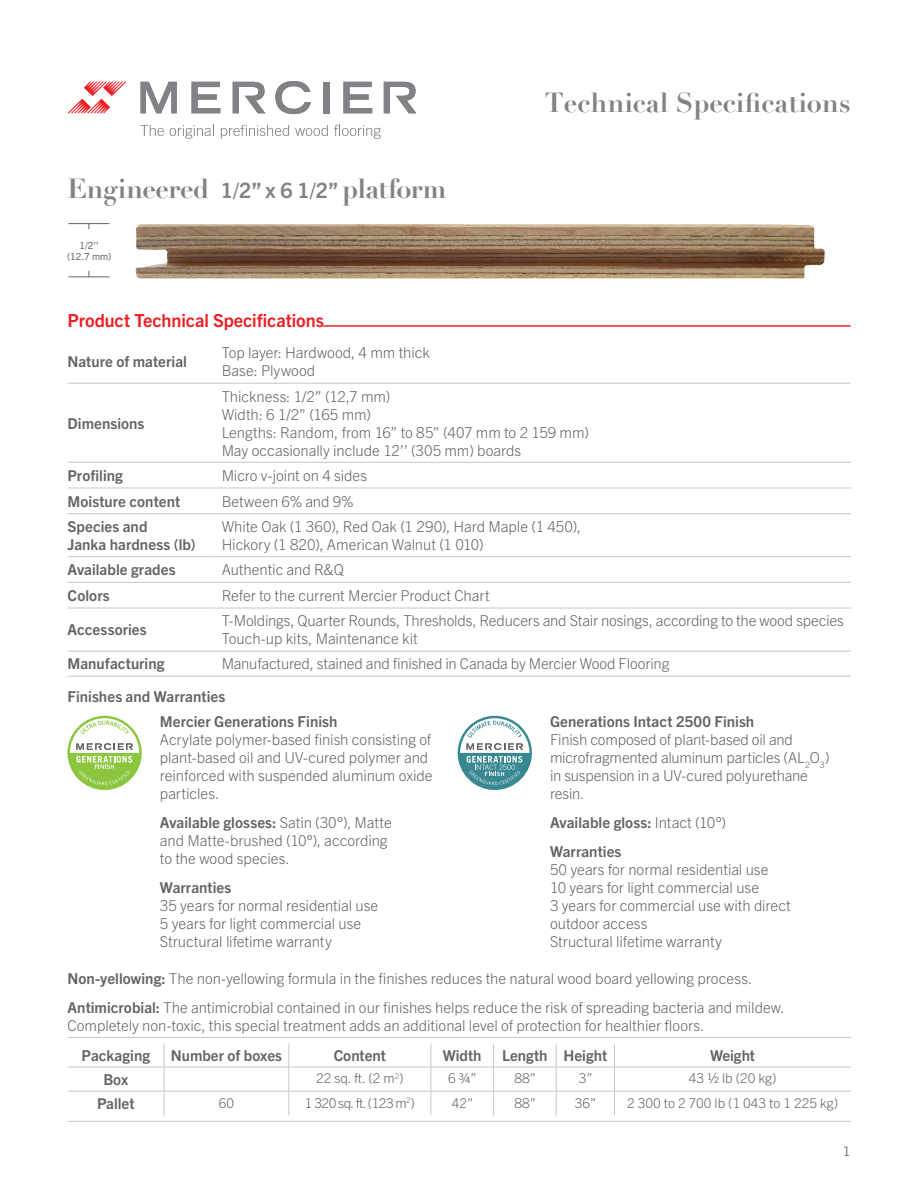
<style>
.page{position:relative;width:918px;height:1188px;background:#fff}
.page>*{position:absolute;margin:0;border:0;box-sizing:border-box;transform-origin:0 0}
.t1{font:700 27px "Didot";color:#808285}
.t2{font:700 18px "Trade Gothic Next LT Pro";letter-spacing:-.005em;color:#ee1d23}
.t3{font:300 15px/18px "Trade Gothic Next LT Pro";letter-spacing:-.005em;color:#636366}
.t4{font:700 15px/18px "Trade Gothic Next LT Pro";letter-spacing:.005em;color:#636366}
.t5{font:300 13.5px "Trade Gothic Next LT Pro";color:#636366}
.t6{font:300 13.5px "Trade Gothic Next LT Pro";letter-spacing:-.04em;color:#636366}
.t7{font:13.5px "Trade Gothic Next LT Pro";color:#808285}
.t8{font:9.75px/10.9px "Trade Gothic Next LT Pro";color:#636366;text-align:center}
.s1{font-family:"Trade Gothic Next LT Pro";font-size:21.15px}
.s2{font-weight:700}
.s3{font-weight:300}
</style>
<div class="page">
<img style="left:135px;top:224px;width:690px;height:55px">
<hr style="left:68px;top:383px;width:147px;height:1px;background:#c7c8ca">
<hr style="left:215px;top:383px;width:636px;height:1px;background:#c7c8ca">
<hr style="left:68px;top:462px;width:147px;height:1px;background:#c7c8ca">
<hr style="left:215px;top:462px;width:636px;height:1px;background:#c7c8ca">
<hr style="left:68px;top:488px;width:147px;height:1px;background:#c7c8ca">
<hr style="left:215px;top:488px;width:636px;height:1px;background:#c7c8ca">
<hr style="left:68px;top:513px;width:147px;height:1px;background:#c7c8ca">
<hr style="left:215px;top:513px;width:636px;height:1px;background:#c7c8ca">
<hr style="left:68px;top:556px;width:147px;height:1px;background:#c7c8ca">
<hr style="left:215px;top:556px;width:636px;height:1px;background:#c7c8ca">
<hr style="left:68px;top:582px;width:147px;height:1px;background:#c7c8ca">
<hr style="left:215px;top:582px;width:636px;height:1px;background:#c7c8ca">
<hr style="left:68px;top:608px;width:147px;height:1px;background:#c7c8ca">
<hr style="left:215px;top:608px;width:636px;height:1px;background:#c7c8ca">
<hr style="left:68px;top:651px;width:147px;height:1px;background:#c7c8ca">
<hr style="left:215px;top:651px;width:636px;height:1px;background:#c7c8ca">
<hr style="left:68px;top:676px;width:147px;height:1px;background:#c7c8ca">
<hr style="left:68px;top:1037px;width:147px;height:1px;background:#c7c8ca">
<hr style="left:215px;top:1037px;width:636px;height:1px;background:#c7c8ca">
<hr style="left:215px;top:676px;width:636px;height:1px;background:#c7c8ca">
<hr style="left:68px;top:1121px;width:147px;height:1px;background:#c7c8ca">
<hr style="left:215px;top:1121px;width:636px;height:1px;background:#c7c8ca">
<hr style="left:68px;top:1067px;width:96px;height:1px;background:#c7c8ca">
<hr style="left:164px;top:1067px;width:125px;height:1px;background:#c7c8ca">
<hr style="left:289px;top:1067px;width:142px;height:1px;background:#c7c8ca">
<hr style="left:431px;top:1067px;width:63px;height:1px;background:#c7c8ca">
<hr style="left:494px;top:1067px;width:62px;height:1px;background:#c7c8ca">
<hr style="left:556px;top:1067px;width:59px;height:1px;background:#c7c8ca">
<hr style="left:615px;top:1067px;width:236px;height:1px;background:#c7c8ca">
<hr style="left:68px;top:1091px;width:96px;height:1px;background:#c7c8ca">
<hr style="left:164px;top:1091px;width:125px;height:1px;background:#c7c8ca">
<svg style="left:164px;top:1043px;width:1px;height:72px"></svg>
<hr style="left:289px;top:1091px;width:142px;height:1px;background:#c7c8ca">
<svg style="left:289px;top:1043px;width:1px;height:72px"></svg>
<hr style="left:431px;top:1091px;width:63px;height:1px;background:#c7c8ca">
<svg style="left:431px;top:1043px;width:1px;height:72px"></svg>
<hr style="left:494px;top:1091px;width:62px;height:1px;background:#c7c8ca">
<svg style="left:493px;top:1043px;width:1px;height:72px"></svg>
<hr style="left:556px;top:1091px;width:59px;height:1px;background:#c7c8ca">
<svg style="left:556px;top:1043px;width:1px;height:72px"></svg>
<hr style="left:615px;top:1091px;width:236px;height:1px;background:#c7c8ca">
<svg style="left:614px;top:1043px;width:1px;height:72px"></svg>
<hr style="left:323px;top:325px;width:527px;height:2px;background:#ee1d23">
<svg style="left:68px;top:82px;width:58px;height:31px"></svg>
<svg style="left:141px;top:82px;width:36px;height:31px"></svg>
<svg style="left:192px;top:82px;width:28px;height:31px"></svg>
<svg style="left:384px;top:82px;width:32px;height:31px"></svg>
<svg style="left:233px;top:82px;width:32px;height:31px"></svg>
<svg style="left:275px;top:81px;width:36px;height:33px"></svg>
<div style="left:323px;top:82px;width:6px;height:31px;background:#808285"></div>
<svg style="left:343px;top:82px;width:29px;height:31px"></svg>
<svg style="left:141px;top:125px;width:23px;height:11px"></svg>
<svg style="left:170px;top:125px;width:44px;height:14px"></svg>
<svg style="left:221px;top:125px;width:68px;height:14px"></svg>
<svg style="left:295px;top:125px;width:33px;height:11px"></svg>
<svg style="left:334px;top:125px;width:47px;height:14px"></svg>
<hr style="left:68px;top:223px;width:41px;height:1px;background:#636366">
<hr style="left:68px;top:276px;width:41px;height:1px;background:#636366">
<svg style="left:68px;top:716px;width:74px;height:74px"></svg>
<svg style="left:458px;top:716px;width:74px;height:74px"></svg>
<h1 class="t1" style="left:68px;top:171px;width:380px">Engineered <span class="s1">1/2” x 6 1/2”</span> platform</h1>
<p class="t8" style="left:67px;top:239px;width:46px">1/2’’ (12.7 mm)</p>
<h1 class="t1" style="left:545px;top:85px;width:307px">Technical Specifications</h1>
<p class="t2" style="left:68px;top:308px;width:258px">Product Technical Specifications</p>
<p class="t4" style="left:68px;top:352px;width:121px">Nature of material</p>
<p class="t3" style="left:222px;top:343px;width:210px">Top layer: Hardwood, 4 mm thick<br>Base: Plywood</p>
<p class="t4" style="left:68px;top:413px;width:78px">Dimensions</p>
<p class="t3" style="left:222px;top:386px;width:369px">Thickness: 1/2” (12,7 mm)<br>Width: 6 1/2” (165 mm)<br>Lengths: Random, from 16” to 85” (407 mm to 2 159 mm)<br>May occasionally include 12’’ (305 mm) boards</p>
<p class="t4" style="left:68px;top:465px;width:57px">Profiling</p>
<p class="t3" style="left:222px;top:466px;width:147px">Micro v-joint on 4 sides</p>
<p class="t4" style="left:68px;top:491px;width:114px">Moisture content</p>
<p class="t3" style="left:222px;top:491px;width:133px">Between 6% and 9%</p>
<p class="t4" style="left:68px;top:517px;width:130px">Species and<br>Janka hardness (lb)</p>
<p class="t3" style="left:222px;top:517px;width:361px">White Oak (1 360), Red Oak (1 290), Hard Maple (1 450),<br>Hickory (1 820), American Walnut (1 010)</p>
<p class="t4" style="left:68px;top:560px;width:110px">Available grades</p>
<p class="t3" style="left:222px;top:560px;width:124px">Authentic and R&amp;Q</p>
<p class="t4" style="left:68px;top:586px;width:44px">Colors</p>
<p class="t3" style="left:222px;top:586px;width:270px">Refer to the current Mercier Product Chart</p>
<p class="t4" style="left:68px;top:620px;width:81px">Accessories</p>
<p class="t3" style="left:222px;top:611px;width:624px">T-Moldings, Quarter Rounds, Thresholds, Reducers and Stair nosings, according to the wood species<br>Touch-up kits, Maintenance kit</p>
<p class="t4" style="left:68px;top:654px;width:99px">Manufacturing</p>
<p class="t3" style="left:222px;top:654px;width:449px">Manufactured, stained and finished in Canada by Mercier Wood Flooring</p>
<p class="t4" style="left:68px;top:687px;width:159px">Finishes and Warranties</p>
<p class="t4" style="left:160px;top:712px;width:179px">Mercier Generations Finish</p>
<p class="t3" style="left:160px;top:730px;width:274px">Acrylate polymer-based finish consisting of plant-based oil and UV-cured polymer and reinforced with suspended aluminum oxide particles.</p>
<p class="t3" style="left:160px;top:813px;width:233px"><span class="s2">Available glosses:</span> Satin (30°), Matte and Matte-brushed (10°), according to the wood species.</p>
<p class="t4" style="left:160px;top:878px;width:73px">Warranties</p>
<p class="t3" style="left:160px;top:896px;width:220px">35 years for normal residential use<br>5 years for light commercial use<br>Structural lifetime warranty</p>
<p class="t4" style="left:550px;top:712px;width:206px">Generations Intact 2500 Finish</p>
<p class="t3" style="left:550px;top:730px;width:281px">Finish composed of plant-based oil and microfragmented aluminum particles (AL<sub>2</sub>O<sub>3</sub>) in suspension in a UV-cured polyurethane resin.</p>
<p class="t4" style="left:550px;top:807px;width:178px;line-height:28.8px">Available gloss: <span class="s3">Intact (10°)<br></span>Warranties</p>
<p class="t3" style="left:550px;top:860px;width:242px">50 years for normal residential use<br>10 years for light commercial use<br>3 years for commercial use with direct outdoor access<br>Structural lifetime warranty</p>
<p class="t3" style="left:68px;top:963px;width:719px;line-height:28.8px"><span class="s2">Non-yellowing:</span> The non-yellowing formula in the finishes reduces the natural wood board yellowing process.<br><span class="s2">Antimicrobial:</span> The antimicrobial contained in our finishes helps reduce the risk of spreading bacteria and mildew.</p>
<p class="t3" style="left:68px;top:1015px;width:638px">Completely non-toxic, this special treatment adds an additional level of protection for healthier floors.</p>
<p class="t4" style="left:82px;top:1046px;width:70px">Packaging</p>
<p class="t4" style="left:171px;top:1046px;width:113px">Number of boxes</p>
<p class="t4" style="left:334px;top:1046px;width:54px">Content</p>
<p class="t4" style="left:443px;top:1046px;width:40px">Width</p>
<p class="t4" style="left:502px;top:1046px;width:107px">Length Height</p>
<p class="t4" style="left:710px;top:1046px;width:46px">Weight</p>
<p class="t4" style="left:103px;top:1069px;width:26px">Box</p>
<p class="t5" style="left:316px;top:1069px;width:89px">22 sq. ft. (2 m<sup>2</sup>)</p>
<p class="t5" style="left:448px;top:1069px;width:30px">6 ¾”</p>
<p class="t5" style="left:514px;top:1069px;width:23px">88”</p>
<p class="t5" style="left:579px;top:1069px;width:15px">3”</p>
<p class="t5" style="left:689px;top:1069px;width:89px">43 ½ lb (20 kg)</p>
<p class="t4" style="left:97px;top:1093px;width:39px">Pallet</p>
<p class="t5" style="left:219px;top:1093px;width:17px">60</p>
<p class="t6" style="left:305px;top:1093px;width:112px">1 320 sq. ft. (123 m<sup>2</sup>)</p>
<p class="t5" style="left:452px;top:1093px;width:23px">42”</p>
<p class="t5" style="left:514px;top:1093px;width:23px">88”</p>
<p class="t5" style="left:575px;top:1093px;width:23px">36”</p>
<p class="t5" style="left:627px;top:1093px;width:212px">2 300 to 2 700 lb (1 043 to 1 225 kg)</p>
<p class="t7" style="left:843px;top:1142px;width:9px">1</p>
</div>
